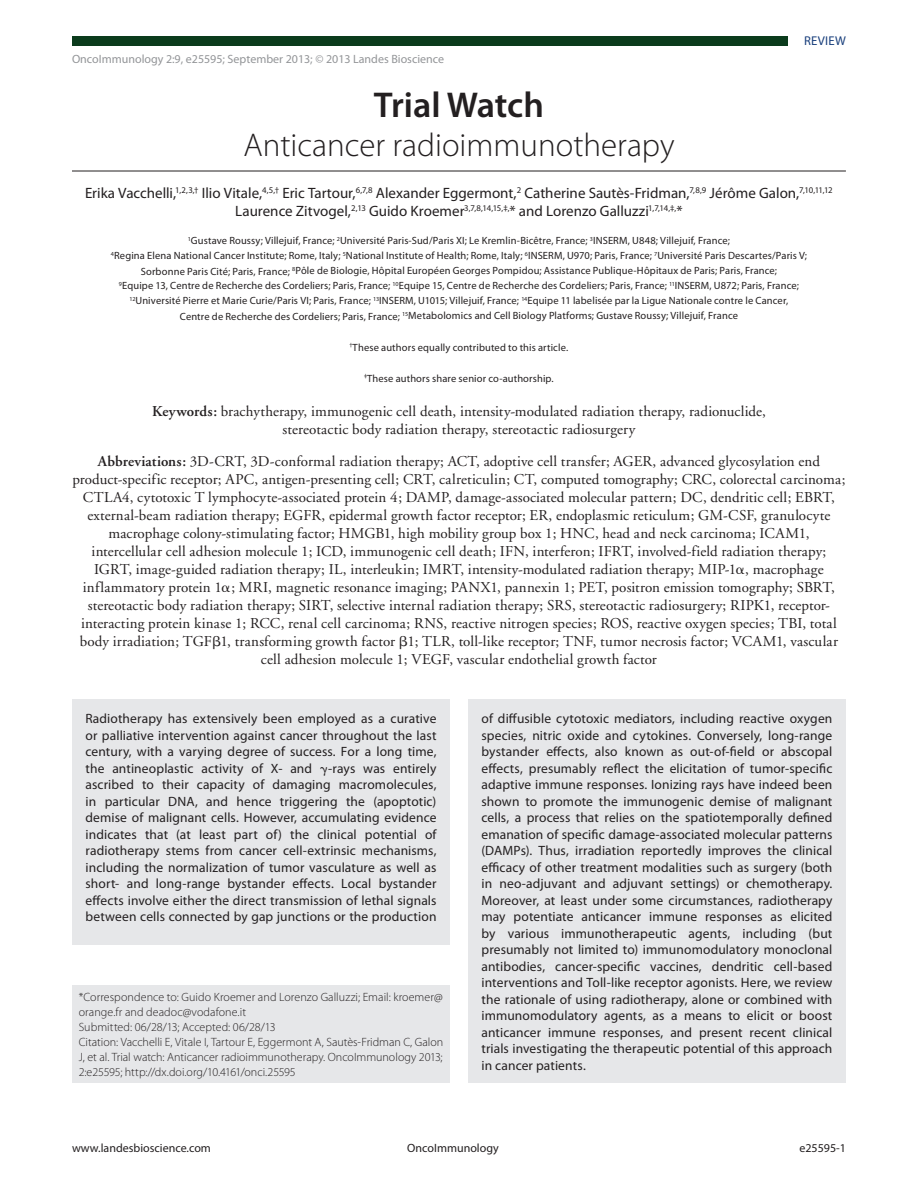
<style>
.page{position:relative;width:918px;height:1188px;background:#fff}
.page>*{position:absolute;margin:0;border:0;box-sizing:border-box;transform-origin:0 0}
.t1{font:600 36px "Myriad Pro";letter-spacing:-.005em;color:#231f20}
.t2{font:300 33px "Myriad Pro";color:#231f20}
.t3{font:15px/18px "Adobe Garamond";letter-spacing:.01em;color:#231f20;text-align:center}
.t4{font:15px/18px "Myriad Pro";color:#231f20;text-align:center}
.t5{font:13.5px/16.5px "Myriad Pro";letter-spacing:.01em;color:#231f20;text-align:justify}
.t6{font:12.75px "Myriad Pro";color:#193f7c}
.t7{font:300 12px/15px "Myriad Pro";color:#231f20}
.t8{font:12px "Myriad Pro";color:#939598}
.t9{font:12px "Myriad Pro";color:#231f20}
.t10{font:10.5px/15px "Myriad Pro";letter-spacing:.01em;color:#231f20;text-align:center}
.s1{font-weight:600}
.s2{font-family:"Universal Std Greekw Math Pi"}
</style>
<div class="page">
<div style="left:72px;top:36px;width:715px;height:10px;background:#0b3b1c"></div>
<div style="left:72px;top:985px;width:378px;height:98px;background:#e6e7e9"></div>
<div style="left:72px;top:700px;width:378px;height:245px;background:#e6e7e9"></div>
<hr style="left:72px;top:171px;width:774px;height:1px;background:#231f20">
<div style="left:468px;top:700px;width:378px;height:383px;background:#e6e7e9"></div>
<p class="t8" style="left:72px;top:52px;width:374px">OncoImmunology 2:9, e25595; September 2013; © 2013 Landes Bioscience</p>
<p class="t6" style="left:804px;top:32px;width:34px">REVIEW</p>
<h1 class="t1" style="left:374px;top:82px;width:171px">Trial Watch</h1>
<h2 class="t2" style="left:243px;top:125px;width:433px">Anticancer radioimmunotherapy</h2>
<p class="t4" style="left:85px;top:184px;width:749px">Erika Vacchelli,<sup>1,2,3,†</sup> Ilio Vitale,<sup>4,5,†</sup> Eric Tartour,<sup>6,7,8</sup> Alexander Eggermont,<sup>2</sup> Catherine Sautès-Fridman,<sup>7,8,9</sup> Jérôme Galon,<sup>7,10,11,12<br></sup>Laurence Zitvogel,<sup>2,13</sup> Guido Kroemer<sup>3,7,8,14,15,‡,</sup>* and Lorenzo Galluzzi<sup>1,7,14,‡,</sup>*</p>
<p class="t10" style="left:111px;top:233px;width:698px"><sup>1</sup>Gustave Roussy; Villejuif, France; <sup>2</sup>Université Paris-Sud/Paris XI; Le Kremlin-Bicêtre, France; <sup>3</sup>INSERM, U848; Villejuif, France;<br><sup>4</sup>Regina Elena National Cancer Institute; Rome, Italy; <sup>5</sup>National Institute of Health; Rome, Italy; <sup>6</sup>INSERM, U970; Paris, France; <sup>7</sup>Université Paris Descartes/Paris V; Sorbonne Paris Cité; Paris, France; <sup>8</sup>Pôle de Biologie, Hôpital Européen Georges Pompidou; Assistance Publique-Hôpitaux de Paris; Paris, France;<br><sup>9</sup>Equipe 13, Centre de Recherche des Cordeliers; Paris, France; <sup>10</sup>Equipe 15, Centre de Recherche des Cordeliers; Paris, France; <sup>11</sup>INSERM, U872; Paris, France; <sup>12</sup>Université Pierre et Marie Curie/Paris VI; Paris, France; <sup>13</sup>INSERM, U1015; Villejuif, France; <sup>14</sup>Equipe 11 labelisée par la Ligue Nationale contre le Cancer,<br>Centre de Recherche des Cordeliers; Paris, France; <sup>15</sup>Metabolomics and Cell Biology Platforms; Gustave Roussy; Villejuif, France</p>
<p class="t10" style="left:350px;top:340px;width:220px"><sup>†</sup>These authors equally contributed to this article.</p>
<p class="t10" style="left:364px;top:371px;width:191px"><sup>‡</sup>These authors share senior co-authorship.</p>
<p class="t3" style="left:152px;top:403px;width:615px"><span class="s1">Keywords:</span> brachytherapy, immunogenic cell death, intensity-modulated radiation therapy, radionuclide, stereotactic body radiation therapy, stereotactic radiosurgery</p>
<p class="t3" style="left:72px;top:452px;width:775px"><span class="s1">Abbreviations:</span> 3D-CRT, 3D-conformal radiation therapy; ACT, adoptive cell transfer; AGER, advanced glycosylation end product-specific receptor; APC, antigen-presenting cell; CRT, calreticulin; CT, computed tomography; CRC, colorectal carcinoma; CTLA4, cytotoxic T lymphocyte-associated protein 4; DAMP, damage-associated molecular pattern; DC, dendritic cell; EBRT, external-beam radiation therapy; EGFR, epidermal growth factor receptor; ER, endoplasmic reticulum; GM-CSF, granulocyte macrophage colony-stimulating factor; HMGB1, high mobility group box 1; HNC, head and neck carcinoma; ICAM1, intercellular cell adhesion molecule 1; ICD, immunogenic cell death; IFN, interferon; IFRT, involved-field radiation therapy; IGRT, image-guided radiation therapy; IL, interleukin; IMRT, intensity-modulated radiation therapy; MIP-1<span class="s2">α</span>, macrophage inflammatory protein 1<span class="s2">α</span>; MRI, magnetic resonance imaging; PANX1, pannexin 1; PET, positron emission tomography; SBRT, stereotactic body radiation therapy; SIRT, selective internal radiation therapy; SRS, stereotactic radiosurgery; RIPK1, receptor&shy;interacting protein kinase 1; RCC, renal cell carcinoma; RNS, reactive nitrogen species; ROS, reactive oxygen species; TBI, total body irradiation; TGF<span class="s2">β</span>1, transforming growth factor <span class="s2">β</span>1; TLR, toll-like receptor; TNF, tumor necrosis factor; VCAM1, vascular cell adhesion molecule 1; VEGF, vascular endothelial growth factor</p>
<p class="t5" style="left:86px;top:710px;width:352px">Radiotherapy has extensively been employed as a curative or palliative intervention against cancer throughout the last century, with a varying degree of success. For a long time, the antineoplastic activity of X- and <span class="s2">γ</span>-rays was entirely ascribed to their capacity of damaging macromolecules, in particular DNA, and hence triggering the (apoptotic) demise of malignant cells. However, accumulating evidence indicates that (at least part of) the clinical potential of radiotherapy stems from cancer cell-extrinsic mechanisms, including the normalization of tumor vasculature as well as short- and long-range bystander effects. Local bystander effects involve either the direct transmission of lethal signals between cells connected by gap junctions or the production</p>
<p class="t7" style="left:79px;top:990px;width:366px">*Correspondence to: Guido Kroemer and Lorenzo Galluzzi; Email: kroemer@ orange.fr and deadoc@vodafone.it<br>Submitted: 06/28/13; Accepted: 06/28/13<br>Citation: Vacchelli E, Vitale I, Tartour E, Eggermont A, Sautès-Fridman C, Galon J, et al. Trial watch: Anticancer radioimmunotherapy. OncoImmunology 2013; 2:e25595; http://dx.doi.org/10.4161/onci.25595</p>
<p class="t5" style="left:482px;top:710px;width:352px">of diffusible cytotoxic mediators, including reactive oxygen species, nitric oxide and cytokines. Conversely, long-range bystander effects, also known as out-of-field or abscopal effects, presumably reflect the elicitation of tumor-specific adaptive immune responses. Ionizing rays have indeed been shown to promote the immunogenic demise of malignant cells, a process that relies on the spatiotemporally defined emanation of specific damage-associated molecular patterns (DAMPs). Thus, irradiation reportedly improves the clinical efficacy of other treatment modalities such as surgery (both in neo-adjuvant and adjuvant settings) or chemotherapy.<br>Moreover, at least under some circumstances, radiotherapy may potentiate anticancer immune responses as elicited by various immunotherapeutic agents, including (but presumably not limited to) immunomodulatory monoclonal antibodies, cancer-specific vaccines, dendritic cell-based interventions and Toll-like receptor agonists. Here, we review the rationale of using radiotherapy, alone or combined with immunomodulatory agents, as a means to elicit or boost anticancer immune responses, and present recent clinical trials investigating the therapeutic potential of this approach in cancer patients.</p>
<p class="t9" style="left:72px;top:1141px;width:140px">www.landesbioscience.com</p>
<p class="t9" style="left:407px;top:1141px;width:93px">OncoImmunology</p>
<p class="t9" style="left:799px;top:1141px;width:48px">e25595-1</p>
</div>
